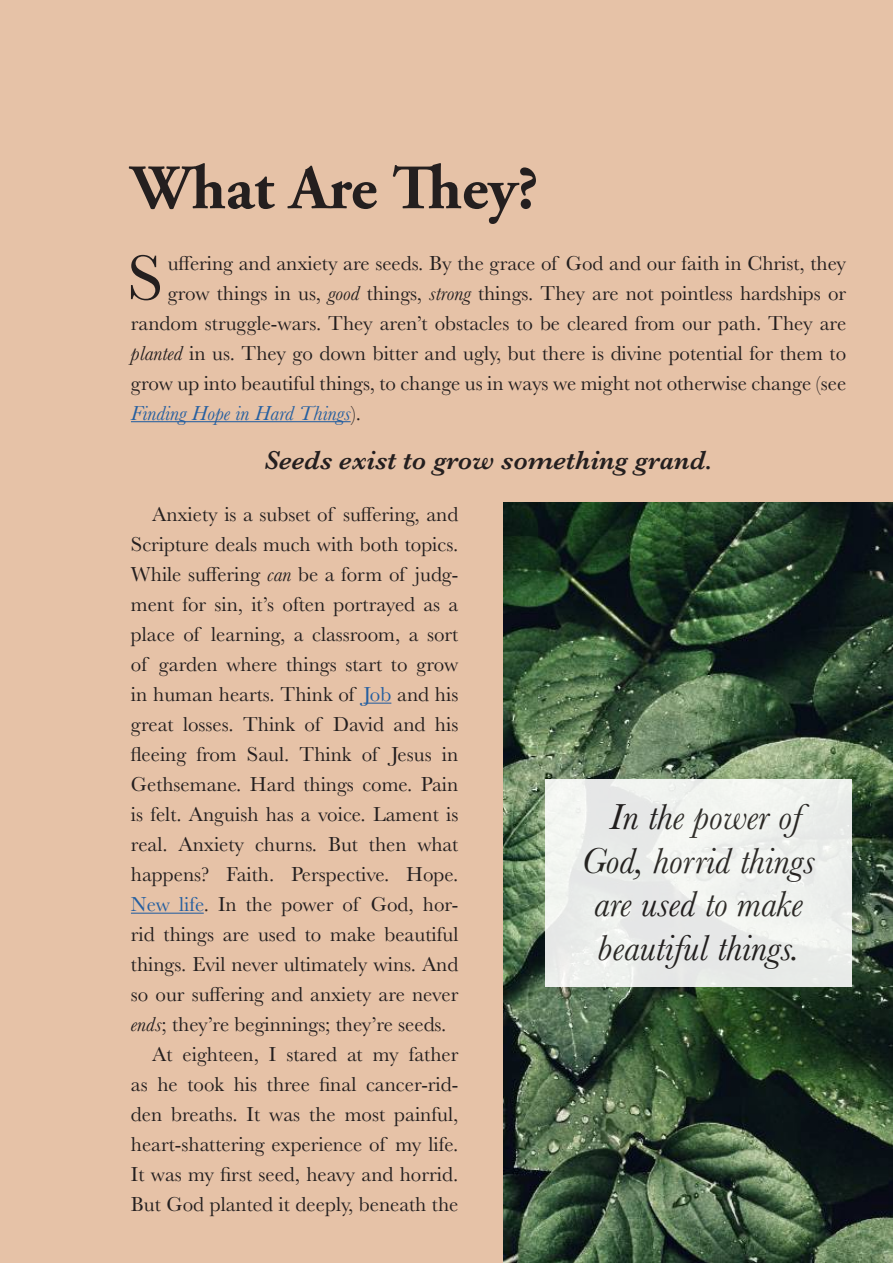
<style>
.page{position:relative;width:893px;height:1263px;background:#e6c2a7}
.page>*{position:absolute;margin:0;border:0;box-sizing:border-box;transform-origin:0 0}
.t1{font:66.3px "Baskerville";color:#241f1f}
.t2{font:700 63px "Adobe Garamond Pro";color:#241f1f}
.t3{font:italic 37.5px/43.5px "Baskerville";color:#241f1f;text-align:center}
.t4{font:italic 600 27px "Baskerville";color:#241f1f}
.t5{font:21px "Baskerville";color:#241f1f}
.t6{font:italic 21px "Baskerville";color:#255fa0}
.s1{font-style:italic}
.s2{font-style:normal;color:#241f1f}
.s3{color:#255fa0}
</style>
<div class="page">
<img style="left:504px;top:502px;width:389px;height:761px">
<svg style="left:363px;top:703px;width:28px;height:1px"></svg>
<hr style="left:131px;top:913px;width:73px;height:1px;background:#255fa0">
<hr style="left:131px;top:421px;width:220px;height:1px;background:#255fa0">
<div style="left:545px;top:779px;width:307px;height:207px;background:#eceeec"></div>
<h2 class="t2" style="left:131px;top:151px;width:409px">What Are They?</h2>
<h1 class="t1" style="left:127px;top:236px;width:37px">S</h1>
<p class="t5" style="left:168px;top:249px;width:680px">uffering and anxiety are seeds. By the grace of God and our faith in Christ, they</p>
<p class="t5" style="left:168px;top:279px;width:680px">grow things in us, <span class="s1">good</span> things, <span class="s1">strong</span> things. They are not pointless hardships or</p>
<p class="t5" style="left:131px;top:309px;width:717px">random struggle-wars. They aren’t obstacles to be cleared from our path. They are</p>
<p class="t5" style="left:131px;top:339px;width:717px"><span class="s1">planted</span> in us. They go down bitter and ugly, but there is divine potential for them to</p>
<p class="t5" style="left:131px;top:369px;width:717px">grow up into beautiful things, to change us in ways we might not otherwise change (see</p>
<p class="t6" style="left:131px;top:399px;width:232px">Finding Hope in Hard Things<span class="s2">).</span></p>
<p class="t4" style="left:264px;top:442px;width:450px">Seeds exist to grow something grand.</p>
<p class="t5" style="left:152px;top:501px;width:308px">Anxiety is a subset of suffering, and</p>
<p class="t5" style="left:131px;top:531px;width:329px">Scripture deals much with both topics.</p>
<p class="t5" style="left:131px;top:561px;width:329px">While suffering <span class="s1">can</span> be a form of judg-</p>
<p class="t5" style="left:131px;top:591px;width:329px">ment for sin, it’s often portrayed as a</p>
<p class="t5" style="left:131px;top:621px;width:329px">place of learning, a classroom, a sort</p>
<p class="t5" style="left:131px;top:651px;width:329px">of garden where things start to grow</p>
<p class="t5" style="left:131px;top:681px;width:329px">in human hearts. Think of <span class="s3">Job</span> and his</p>
<p class="t5" style="left:131px;top:711px;width:329px">great losses. Think of David and his</p>
<p class="t5" style="left:131px;top:741px;width:329px">fleeing from Saul. Think of Jesus in</p>
<p class="t5" style="left:131px;top:771px;width:329px">Gethsemane. Hard things come. Pain</p>
<p class="t5" style="left:131px;top:801px;width:329px">is felt. Anguish has a voice. Lament is</p>
<p class="t5" style="left:131px;top:831px;width:329px">real. Anxiety churns. But then what</p>
<p class="t5" style="left:131px;top:861px;width:329px">happens? Faith. Perspective. Hope.</p>
<p class="t5" style="left:131px;top:891px;width:329px"><span class="s3">New life</span>. In the power of God, hor-</p>
<p class="t5" style="left:131px;top:921px;width:329px">rid things are used to make beautiful</p>
<p class="t5" style="left:131px;top:951px;width:329px">things. Evil never ultimately wins. And</p>
<p class="t5" style="left:131px;top:981px;width:329px">so our suffering and anxiety are never</p>
<p class="t5" style="left:131px;top:1011px;width:317px"><span class="s1">ends</span>; they’re beginnings; they’re seeds.</p>
<p class="t5" style="left:152px;top:1041px;width:308px">At eighteen, I stared at my father</p>
<p class="t5" style="left:131px;top:1071px;width:329px">as he took his three final cancer-rid-</p>
<p class="t5" style="left:131px;top:1101px;width:329px">den breaths. It was the most painful,</p>
<p class="t5" style="left:131px;top:1131px;width:329px">heart-shattering experience of my life.</p>
<p class="t5" style="left:131px;top:1161px;width:329px">It was my first seed, heavy and horrid.</p>
<p class="t5" style="left:131px;top:1191px;width:329px">But God planted it deeply, beneath the</p>
<h3 class="t3" style="left:582px;top:795px;width:234px">In the power of<br>God, horrid things are used to make beautiful things.</h3>
</div>
